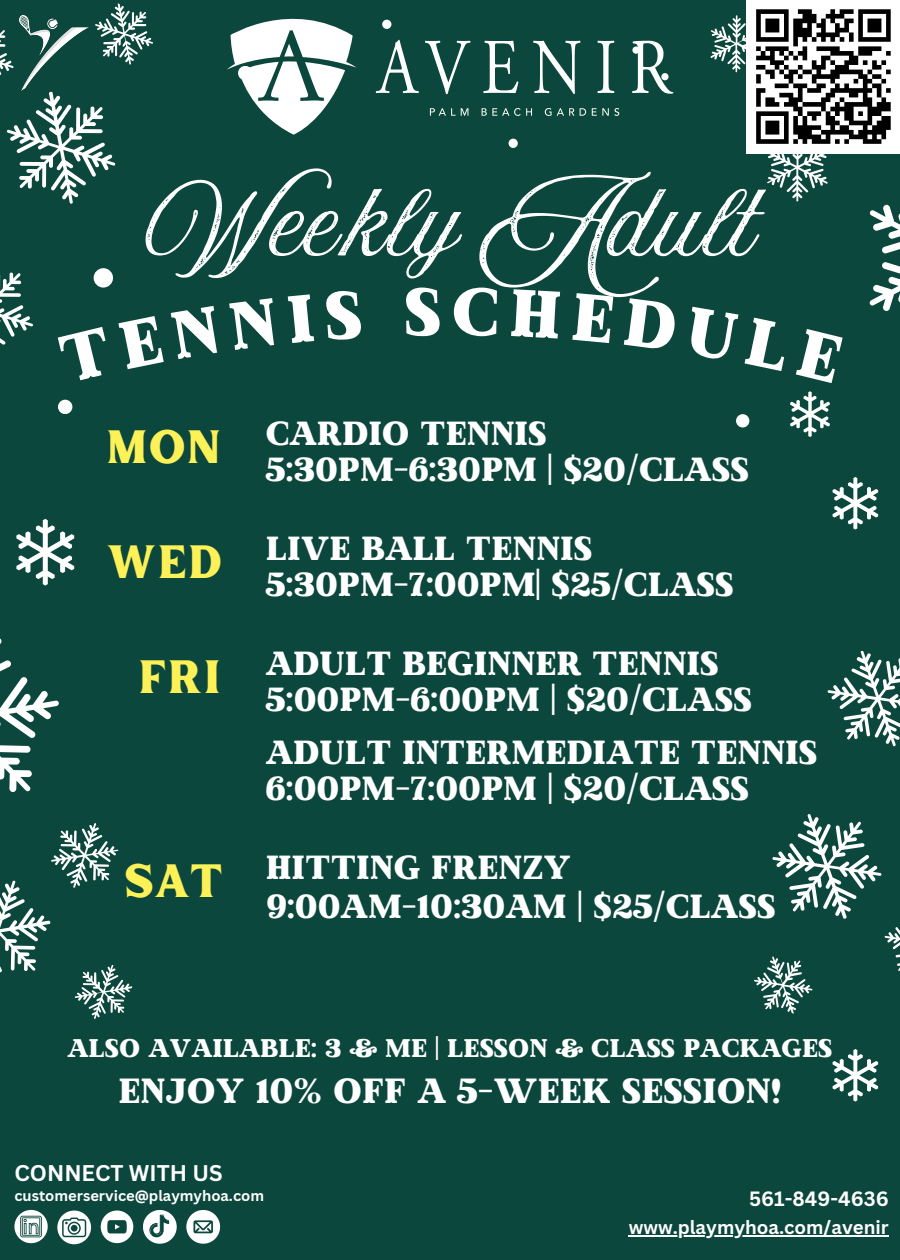
<style>
.page{position:relative;width:900px;height:1260px;background:#0b473c}
.page>*{position:absolute;margin:0;border:0;box-sizing:border-box;transform-origin:0 0}
.t1{font:88.19px "Amoresa Aged";color:#fff}
.t2{font:46.69px "Inlander";color:#fdf158}
.t3{font:34.94px "Made Winter Solid";color:#fff}
.t4{font:33.38px "Made Winter Solid";color:#fff}
.t5{font:25.5px "Made Winter Solid";color:#fff}
.t6{font:700 22.06px "Canva Sans";color:#fff}
.t7{font:700 20.12px "Canva Sans";color:#fff}
.t8{font:700 18.62px "Canva Sans";color:#fff}
.t9{font:700 14.75px "Canva Sans";color:#fff}
</style>
<div class="page">
<svg style="left:0;top:638px;width:133px;height:381px"></svg>
<div style="left:94px;top:268px;width:19px;height:20px;background:#fff;border-radius:50%"></div>
<div style="left:58px;top:400px;width:14px;height:14px;background:#fff;border-radius:50%"></div>
<div style="left:736px;top:414px;width:13px;height:14px;background:#fff;border-radius:50%"></div>
<div style="left:382px;top:20px;width:9px;height:9px;background:#fff;border-radius:50%"></div>
<div style="left:509px;top:139px;width:9px;height:9px;background:#fff;border-radius:50%"></div>
<svg style="left:790px;top:391px;width:40px;height:46px"></svg>
<svg style="left:16px;top:519px;width:58px;height:66px"></svg>
<svg style="left:827px;top:651px;width:73px;height:96px"></svg>
<svg style="left:754px;top:814px;width:146px;height:200px"></svg>
<svg style="left:833px;top:477px;width:45px;height:52px"></svg>
<svg style="left:833px;top:1049px;width:45px;height:52px"></svg>
<svg style="left:0;top:272px;width:33px;height:73px"></svg>
<svg style="left:0;top:3px;width:153px;height:201px"></svg>
<svg style="left:227px;top:19px;width:130px;height:116px"></svg>
<svg style="left:376px;top:40px;width:43px;height:53px"></svg>
<svg style="left:425px;top:41px;width:45px;height:53px"></svg>
<svg style="left:483px;top:41px;width:35px;height:52px"></svg>
<svg style="left:533px;top:41px;width:47px;height:53px"></svg>
<svg style="left:598px;top:41px;width:16px;height:52px"></svg>
<svg style="left:632px;top:41px;width:41px;height:53px"></svg>
<svg style="left:430px;top:108px;width:38px;height:8px"></svg>
<svg style="left:482px;top:108px;width:50px;height:8px"></svg>
<svg style="left:545px;top:108px;width:29px;height:8px"></svg>
<svg style="left:580px;top:108px;width:6px;height:8px"></svg>
<svg style="left:592px;top:108px;width:27px;height:8px"></svg>
<div style="left:747px;top:0;width:153px;height:153px;background:#fff"></div>
<svg style="left:186px;top:1210px;width:34px;height:34px"></svg>
<svg style="left:101px;top:1211px;width:32px;height:32px"></svg>
<svg style="left:57px;top:1211px;width:34px;height:33px"></svg>
<svg style="left:143px;top:1210px;width:34px;height:34px"></svg>
<svg style="left:14px;top:1210px;width:34px;height:33px"></svg>
<hr style="left:629px;top:1235px;width:260px;height:1px;background:#fff">
<svg style="left:710px;top:7px;width:190px;height:304px"></svg>
<p class="t1" style="left:146px;top:174px;width:610px">Weekly Adult</p>
<h3 class="t2" style="left:105px;top:413px;width:118px">MON</h3>
<h5 class="t2" style="left:107px;top:528px;width:117px">WED</h5>
<h5 class="t2" style="left:137px;top:643px;width:86px">FRI</h5>
<p class="t2" style="left:124px;top:847px;width:100px">SAT</p>
<h5 class="t4" style="left:266px;top:414px;width:283px">CARDIO TENNIS</h5>
<p class="t4" style="left:266px;top:450px;width:485px">5:30PM-6:30PM | $20/CLASS</p>
<h5 class="t4" style="left:266px;top:528px;width:328px">LIVE BALL TENNIS</h5>
<h5 class="t4" style="left:266px;top:564px;width:470px">5:30PM-7:00PM| $25/CLASS</h5>
<h6 class="t4" style="left:266px;top:643px;width:455px">ADULT BEGINNER TENNIS</h6>
<h5 class="t4" style="left:266px;top:679px;width:488px">5:00PM-6:00PM | $20/CLASS</h5>
<p class="t4" style="left:266px;top:732px;width:553px">ADULT INTERMEDIATE TENNIS</p>
<h4 class="t4" style="left:266px;top:769px;width:485px">6:00PM-7:00PM | $20/CLASS</h4>
<p class="t4" style="left:266px;top:847px;width:307px">HITTING FRENZY</p>
<p class="t4" style="left:267px;top:886px;width:510px">9:00AM-10:30AM | $25/CLASS</p>
<p class="t5" style="left:67px;top:1033px;width:767px">ALSO AVAILABLE: 3 &amp; ME | LESSON &amp; CLASS PACKAGES</p>
<p class="t3" style="left:118px;top:1070px;width:664px">ENJOY 10% OFF A 5-WEEK SESSION!</p>
<p class="t6" style="left:14px;top:1157px;width:210px">CONNECT WITH US</p>
<p class="t9" style="left:14px;top:1185px;width:251px">customerservice@playmyhoa.com</p>
<p class="t7" style="left:749px;top:1185px;width:141px">561-849-4636</p>
<p class="t8" style="left:629px;top:1214px;width:262px">www.playmyhoa.com/avenir</p>
</div>
